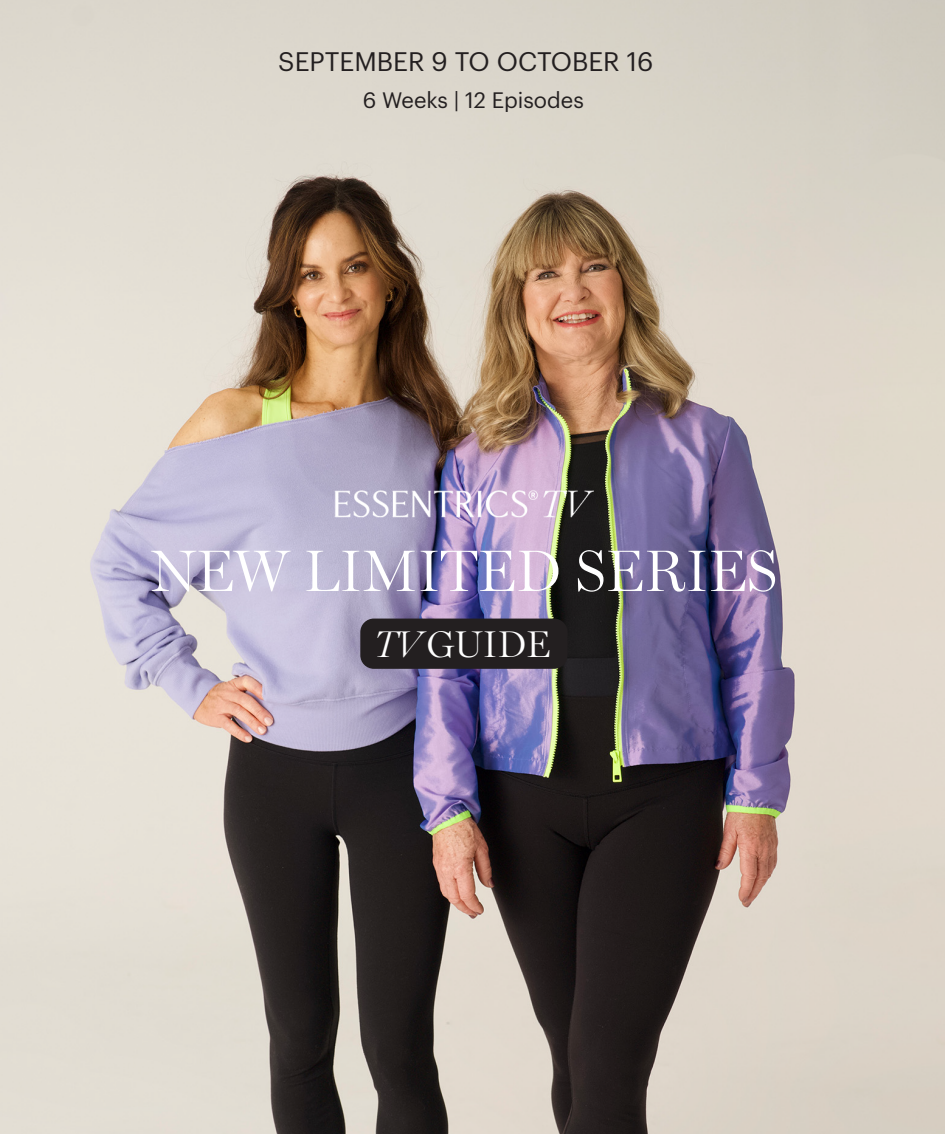
<style>
.page{position:relative;width:945px;height:1134px;background:#fff}
.page>*{position:absolute;margin:0;border:0;box-sizing:border-box;transform-origin:0 0}
.t1{font:300 58.89px "Miller Display";color:#fff}
.t2{font:300 37.45px "Miller Display";color:#fff}
.t3{font:26.25px "Graphik";color:#231f20}
.t4{font:21.88px "Graphik";color:#231f20}
.s1{font-style:italic}
</style>
<div class="page">
<img style="left:0;top:0;width:945px;height:1134px">
<img style="left:331px;top:487px;width:266px;height:32px">
<div style="left:360px;top:619px;width:208px;height:50px;background:#231f20;border-radius:14px"></div>
<p class="t3" style="left:278px;top:42px;width:377px">SEPTEMBER 9 TO OCTOBER 16</p>
<p class="t4" style="left:363px;top:84px;width:223px">6 Weeks | 12 Episodes</p>
<h1 class="t1" style="left:151px;top:535px;width:628px">NEW LIMITED SERIES</h1>
<h2 class="t2" style="left:374px;top:622px;width:178px"><span class="s1">TV</span> GUIDE</h2>
</div>
